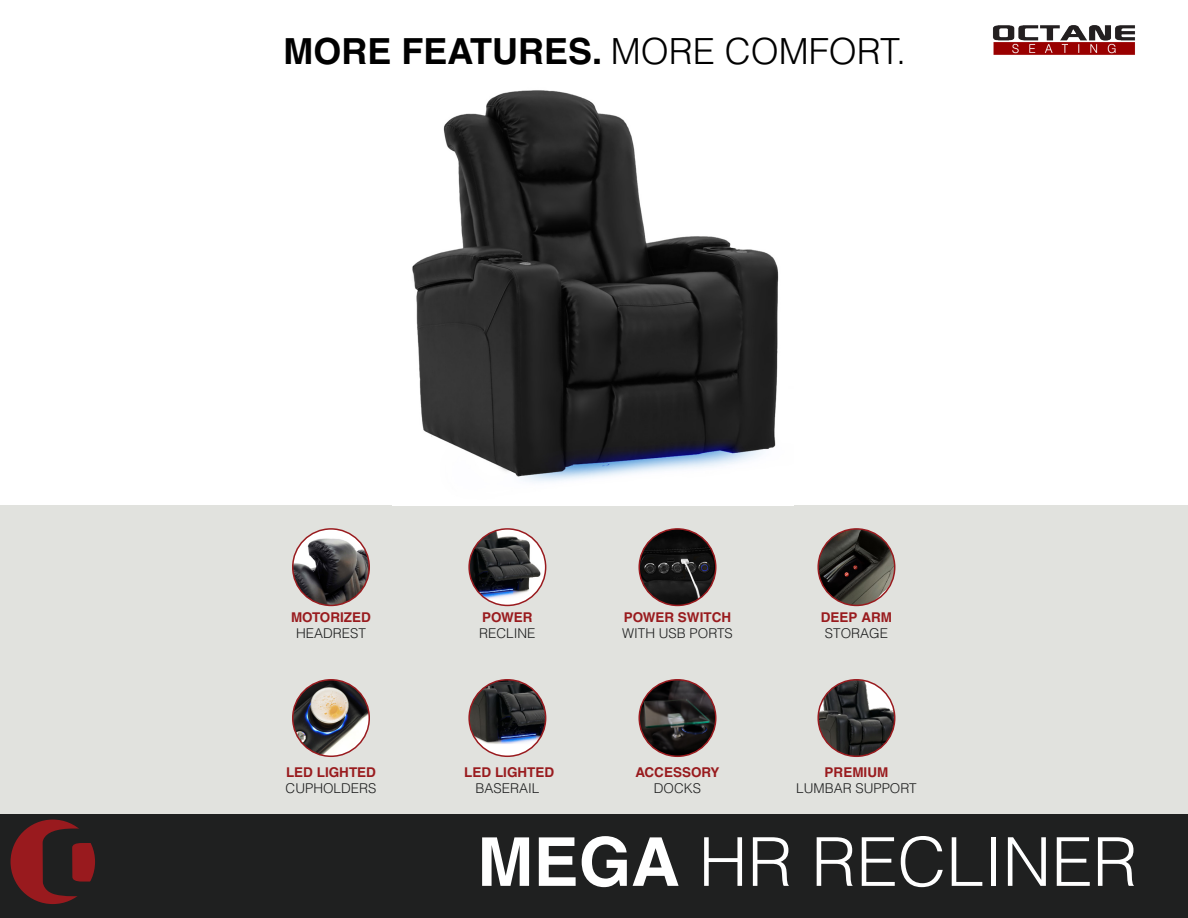
<style>
.page{position:relative;width:1188px;height:918px;background:#fff}
.page>*{position:absolute;margin:0;border:0;box-sizing:border-box;transform-origin:0 0}
.t1{font:300 67.5px "Helvetica";color:#fff}
.t2{font:700 36px "Helvetica CE";color:#000}
.t3{font:300 13.5px/16.2px "Helvetica";color:#1f2020}
.t4{font:700 13.5px "Helvetica CE";color:#991b1e}
.s1{font-family:"Helvetica";font-weight:300}
.s2{font-family:"Helvetica CE";font-weight:700;color:#991b1e}
.s3{font-family:"Helvetica CE";font-weight:700}
</style>
<div class="page">
<div style="left:0;top:505px;width:1188px;height:314px;background:#e1e2de"></div>
<div style="left:0;top:814px;width:1188px;height:104px;background:#1f2020"></div>
<div style="left:11px;top:820px;width:84px;height:84px;background:#991a1e;border-radius:50%"></div>
<svg style="left:43px;top:829px;width:52px;height:67px"></svg>
<img style="left:993px;top:25px;width:142px;height:30px">
<img style="left:412px;top:90px;width:367px;height:392px">
<div style="left:293px;top:529px;width:76px;height:76px;background:#fff;border-radius:50%"></div>
<img style="left:293px;top:537px;width:76px;height:68px">
<div style="left:292px;top:528px;width:78px;height:78px;border:2px solid #991b1e;border-radius:50%"></div>
<img style="left:639px;top:680px;width:77px;height:76px;border-radius:38px">
<div style="left:638px;top:679px;width:79px;height:78px;border:2px solid #991a1e;border-radius:50%"></div>
<img style="left:641px;top:529px;width:73px;height:76px">
<div style="left:638px;top:528px;width:79px;height:78px;border:2px solid #991a1e;border-radius:50%"></div>
<img style="left:818px;top:529px;width:77px;height:76px;border-radius:38px">
<div style="left:817px;top:528px;width:78px;height:78px;border:2px solid #991b1e;border-radius:50%"></div>
<div style="left:469px;top:680px;width:77px;height:76px;background:#fff;border-radius:50%"></div>
<img style="left:471px;top:680px;width:75px;height:64px">
<div style="left:468px;top:679px;width:78px;height:78px;border:2px solid #991a1e;border-radius:50%"></div>
<img style="left:293px;top:680px;width:76px;height:76px">
<div style="left:292px;top:679px;width:78px;height:78px;border:2px solid #991a1e;border-radius:50%"></div>
<img style="left:818px;top:680px;width:77px;height:76px;border-radius:38px">
<div style="left:817px;top:679px;width:78px;height:78px;border:2px solid #991a1e;border-radius:50%"></div>
<div style="left:469px;top:529px;width:77px;height:76px;background:#fff;border-radius:50%"></div>
<img style="left:471px;top:529px;width:75px;height:70px">
<div style="left:468px;top:528px;width:78px;height:78px;border:2px solid #991a1e;border-radius:50%"></div>
<p class="t2" style="left:283px;top:30px;width:624px">MORE FEATURES. <span class="s1">MORE COMFORT.</span></p>
<p class="t4" style="left:291px;top:609px;width:81px">MOTORIZED</p>
<p class="t3" style="left:296px;top:625px;width:71px">HEADREST</p>
<p class="t4" style="left:286px;top:764px;width:92px">LED LIGHTED</p>
<p class="t3" style="left:286px;top:780px;width:92px">CUPHOLDERS</p>
<p class="t4" style="left:482px;top:609px;width:52px">POWER</p>
<p class="t3" style="left:479px;top:625px;width:58px">RECLINE</p>
<p class="t4" style="left:464px;top:764px;width:92px">LED LIGHTED</p>
<p class="t3" style="left:476px;top:780px;width:65px">BASERAIL</p>
<p class="t3" style="left:622px;top:609px;width:112px"><span class="s2">POWER SWITCH<br></span>WITH USB PORTS</p>
<p class="t4" style="left:635px;top:764px;width:86px">ACCESSORY</p>
<p class="t3" style="left:654px;top:780px;width:49px">DOCKS</p>
<p class="t4" style="left:821px;top:609px;width:73px">DEEP ARM</p>
<p class="t3" style="left:825px;top:625px;width:65px">STORAGE</p>
<p class="t4" style="left:825px;top:764px;width:65px">PREMIUM</p>
<p class="t3" style="left:796px;top:780px;width:122px">LUMBAR SUPPORT</p>
<p class="t1" style="left:477px;top:820px;width:662px"><span class="s3">MEGA</span> HR RECLINER</p>
</div>
